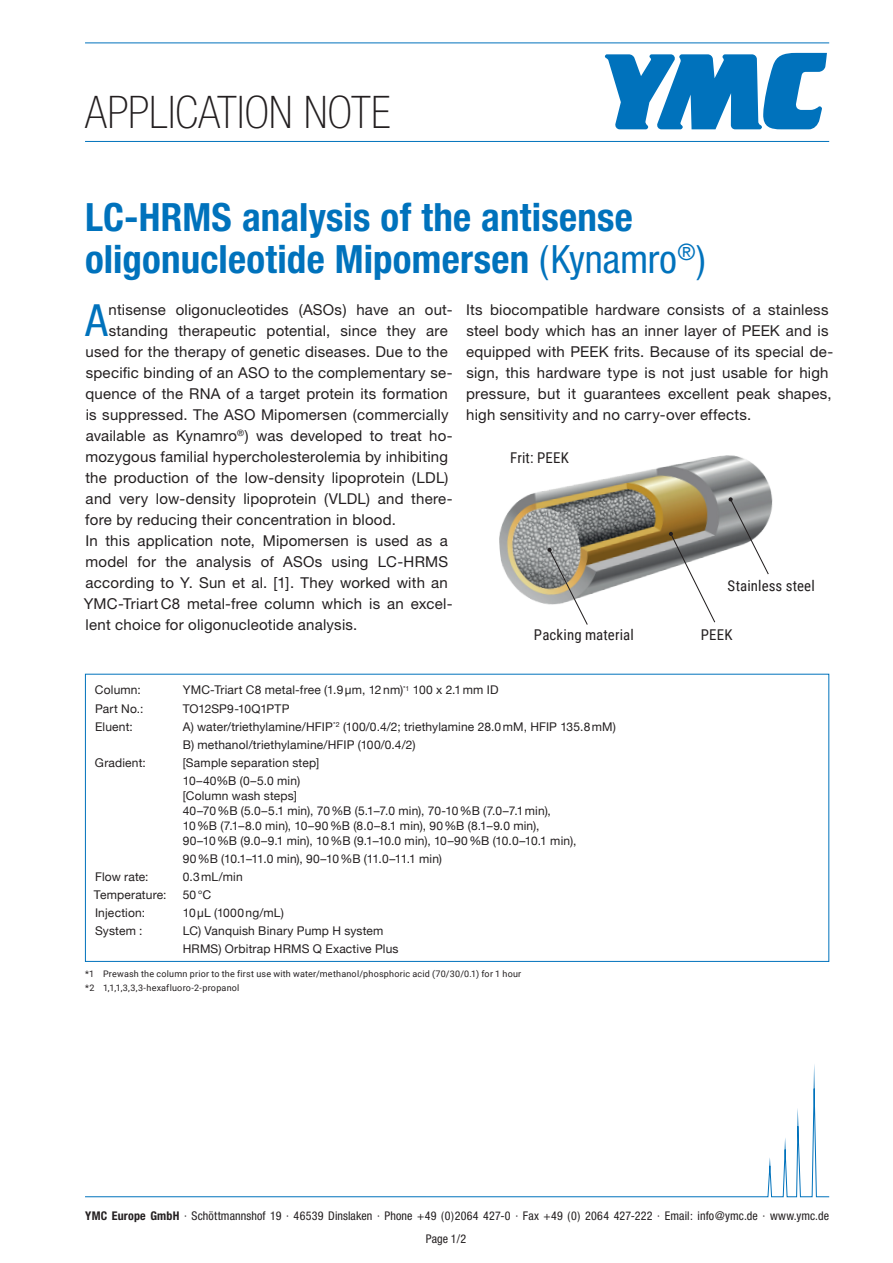
<style>
.page{position:relative;width:893px;height:1263px;background:#fff}
.page>*{position:absolute;margin:0;border:0;box-sizing:border-box;transform-origin:0 0}
.t1{font:100 condensed 45px "Helvetica Neue";letter-spacing:.005em;color:#231f20}
.t2{font:condensed 44.4px "Helvetica Neue";color:#0072bc}
.t3{font:700 condensed 39px/42px "Helvetica Neue";letter-spacing:.005em;color:#0072bc}
.t4{font:15px/21px "Helvetica Neue";letter-spacing:.015em;color:#231f20}
.t5{font:14.85px "Roboto Condensed";letter-spacing:.01em;color:#231f20}
.t6{font:12px/18px "Helvetica Neue";letter-spacing:.015em;color:#231f20}
.t7{font:condensed 12px "Helvetica Neue";letter-spacing:.01em;color:#231f20}
.t8{font:12px "Helvetica Neue";letter-spacing:-.005em;color:#231f20}
.t9{font:9px/13.5px "Roboto";letter-spacing:.025em;color:#231f20}
.s1{font-weight:400}
.s2{font-weight:700}
</style>
<div class="page">
<hr style="left:85px;top:43px;width:744px;height:1px;background:#0072bc">
<hr style="left:85px;top:141px;width:744px;height:1px;background:#0072bc">
<svg style="left:605px;top:53px;width:222px;height:76px"></svg>
<svg style="left:85px;top:1064px;width:745px;height:133px"></svg>
<img style="left:499px;top:455px;width:274px;height:150px">
<svg style="left:669px;top:532px;width:47px;height:91px"></svg>
<svg style="left:729px;top:497px;width:41px;height:78px"></svg>
<svg style="left:548px;top:548px;width:41px;height:77px"></svg>
<h1 class="t1" style="left:85px;top:87px;width:307px">APPLICATION NOTE</h1>
<h3 class="t3" style="left:85px;top:196px;width:622px">LC-HRMS analysis of the antisense oligonucleotide Mipomersen <span class="s1">(Kynamro</span><sup>®</sup><span class="s1">)</span></h3>
<h2 class="t2" style="left:85px;top:295px;width:24px">A</h2>
<p class="t4" style="left:109px;top:299px;width:345px">ntisense oligonucleotides (ASOs) have an out-</p>
<p class="t4" style="left:466px;top:299px;width:369px">Its biocompatible hardware consists of a stainless steel body which has an inner layer of PEEK and is equipped with PEEK frits. Because of its special de&shy;sign, this hardware type is not just usable for high pressure, but it guarantees excellent peak shapes, high sensitivity and no carry-over effects.</p>
<p class="t4" style="left:109px;top:320px;width:341px">standing therapeutic potential, since they are</p>
<p class="t4" style="left:86px;top:341px;width:364px">used for the therapy of genetic diseases. Due to the</p>
<p class="t4" style="left:86px;top:362px;width:368px">specific binding of an ASO to the complementary se-</p>
<p class="t4" style="left:85px;top:383px;width:364px">quence of the RNA of a target protein its formation</p>
<p class="t4" style="left:86px;top:404px;width:364px">is suppressed. The ASO Mipomersen (commercially</p>
<p class="t4" style="left:86px;top:425px;width:368px">available as Kynamro<sup>®</sup>) was developed to treat ho-</p>
<p class="t4" style="left:86px;top:446px;width:364px">mozygous familial hypercholesterolemia by inhibiting</p>
<p class="t4" style="left:85px;top:467px;width:365px">the production of the low-density lipoprotein (LDL)</p>
<p class="t4" style="left:86px;top:488px;width:368px">and very low-density lipoprotein (VLDL) and there-</p>
<p class="t4" style="left:85px;top:509px;width:312px">fore by reducing their concentration in blood.</p>
<p class="t4" style="left:85px;top:530px;width:364px">In this application note, Mipomersen is used as a</p>
<p class="t4" style="left:86px;top:551px;width:364px">model for the analysis of ASOs using LC-HRMS</p>
<p class="t4" style="left:86px;top:572px;width:364px">according to Y. Sun et al. [1]. They worked with an</p>
<p class="t4" style="left:84px;top:593px;width:370px">YMC-Triart C8 metal-free column which is an excel-</p>
<p class="t4" style="left:86px;top:614px;width:273px">lent choice for oligonucleotide analysis.</p>
<p class="t5" style="left:510px;top:447px;width:60px">Frit: PEEK</p>
<p class="t5" style="left:727px;top:575px;width:89px">Stainless steel</p>
<p class="t5" style="left:534px;top:624px;width:101px">Packing material</p>
<p class="t5" style="left:701px;top:624px;width:33px">PEEK</p>
<p class="t6" style="left:95px;top:682px;width:47px">Column:</p>
<p class="t6" style="left:183px;top:682px;width:317px">YMC-Triart C8 metal-free (1.9μm, 12nm)<sup>*1</sup> 100 x 2.1mm ID</p>
<p class="t6" style="left:95px;top:700px;width:50px">Part No.:</p>
<p class="t8" style="left:183px;top:699px;width:108px">TO12SP9-10Q1PTP</p>
<p class="t6" style="left:95px;top:718px;width:39px">Eluent:</p>
<p class="t6" style="left:183px;top:718px;width:435px">A) water/triethylamine/HFIP<sup>*2</sup> (100/0.4/2; triethylamine 28.0mM, HFIP 135.8mM)<br>B) methanol/triethylamine/HFIP (100/0.4/2)</p>
<p class="t6" style="left:95px;top:754px;width:52px">Gradient:</p>
<p class="t6" style="left:183px;top:754px;width:138px">[Sample separation step]<br>10–40%B (0–5.0 min)</p>
<p class="t6" style="left:183px;top:788px;width:395px;line-height:15px">[Column wash steps]<br>40–70%B (5.0–5.1 min), 70%B (5.1–7.0 min), 70-10%B (7.0–7.1min), 10%B (7.1–8.0 min), 10–90%B (8.0–8.1 min), 90%B (8.1–9.0 min), 90–10%B (9.0–9.1 min), 10%B (9.1–10.0 min), 10–90%B (10.0–10.1 min),</p>
<p class="t6" style="left:183px;top:850px;width:261px">90%B (10.1–11.0 min), 90–10%B (11.0–11.1 min)</p>
<p class="t6" style="left:95px;top:868px;width:55px">Flow rate:</p>
<p class="t6" style="left:183px;top:868px;width:61px">0.3mL/min</p>
<p class="t6" style="left:94px;top:886px;width:74px">Temperature:</p>
<p class="t6" style="left:183px;top:886px;width:30px">50℃</p>
<p class="t6" style="left:95px;top:904px;width:52px">Injection:</p>
<p class="t6" style="left:183px;top:904px;width:103px">10μL (1000ng/mL)</p>
<p class="t6" style="left:95px;top:922px;width:49px">System :</p>
<p class="t6" style="left:183px;top:922px;width:217px">LC) Vanquish Binary Pump H system<br>HRMS) Orbitrap HRMS Q Exactive Plus</p>
<p class="t9" style="left:85px;top:967px;width:438px">*1 Prewash the column prior to the first use with water/methanol/phosphoric acid (70/30/0.1) for 1 hour *2 1,1,1,3,3,3-hexafluoro-2-propanol</p>
<p class="t7" style="left:85px;top:1208px;width:745px"><span class="s2">YMC Europe GmbH</span> · Schöttmannshof 19 · 46539 Dinslaken · Phone +49 (0)2064 427-0 · Fax +49 (0) 2064 427-222 · Email: info@ymc.de · www.ymc.de</p>
<p class="t7" style="left:426px;top:1231px;width:42px">Page 1/2</p>
</div>
